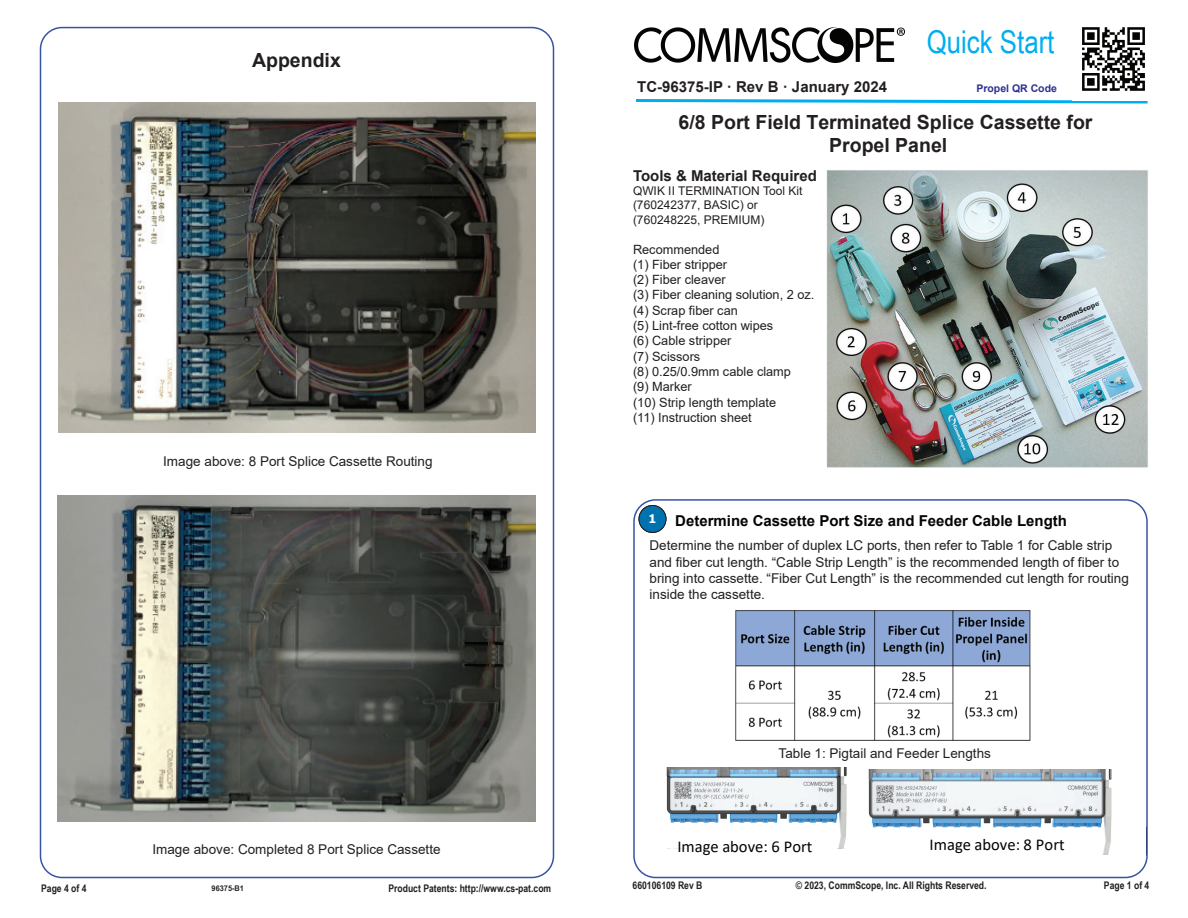
<style>
.page{position:relative;width:1188px;height:918px;background:#fff}
.page>*{position:absolute;margin:0;border:0;box-sizing:border-box;transform-origin:0 0}
.t1{font:31.5px "Arial Narrow";color:#00aeef}
.t2{font:700 19.5px/23.4px "Arial";color:#231f20;text-align:center}
.t3{font:16.5px "Calibri";color:#040503}
.t4{font:700 15px "Arial";color:#231f20}
.t5{font:700 15px "Arial";color:#040503}
.t6{font:13.5px/16.2px "Arial";color:#231f20}
.t7{font:12.75px/15.3px "Arial";color:#231f20}
.t8{font:12px/14.4px "Arial";color:#231f20}
.t9{font:700 10.5px "Arial Narrow";color:#231f20}
.t10{font:700 10.5px "Arial";color:#2e3092}
.t11{font:700 7.8px "Arial Narrow";color:#231f20;scale:1.15 1}
</style>
<div class="page">
<img style="left:666px;top:768px;width:181px;height:81px">
<img style="left:868px;top:769px;width:244px;height:85px">
<img style="left:58px;top:102px;width:478px;height:330px">
<img style="left:58px;top:495px;width:477px;height:327px">
<img style="left:735px;top:610px;width:296px;height:131px">
<svg style="left:636px;top:99px;width:512px;height:5px"></svg>
<img style="left:634px;top:27px;width:270px;height:36px">
<div style="left:639px;top:505px;width:27px;height:27px;background:#0073ae;border-radius:50%"></div>
<div style="left:639px;top:505px;width:27px;height:28px;border:1px solid #231f20;border-radius:50%"></div>
<img style="left:1072px;top:27px;width:76px;height:73px">
<img style="left:827px;top:170px;width:321px;height:297px">
<div style="left:633px;top:499px;width:515px;height:379px;border:2px solid #3853a3;border-radius:22px"></div>
<h2 class="t2" style="left:252px;top:49px;width:90px">Appendix</h2>
<p class="t6" style="left:163px;top:453px;width:271px">Image above: 8 Port Splice Cassette Routing</p>
<p class="t9" style="left:41px;top:880px;width:47px">Page 4 of 4</p>
<p class="t6" style="left:152px;top:841px;width:290px">Image above: Completed 8 Port Splice Cassette</p>
<p class="t11" style="left:212px;top:882px;width:30px">96375-B1</p>
<p class="t9" style="left:388px;top:880px;width:164px">Product Patents: http://www.cs-pat.com</p>
<p class="t4" style="left:637px;top:76px;width:251px">TC-96375-IP · Rev B · January 2024</p>
<h1 class="t1" style="left:927px;top:18px;width:129px">Quick Start</h1>
<p class="t10" style="left:976px;top:81px;width:82px">Propel QR Code</p>
<h2 class="t2" style="left:679px;top:111px;width:415px">6/8 Port Field Terminated Splice Cassette for<br>Propel Panel</h2>
<p class="t4" style="left:633px;top:165px;width:185px">Tools &amp; Material Required</p>
<p class="t8" style="left:633px;top:184px;width:171px">QWIK II TERMINATION Tool Kit (760242377, BASIC) or (760248225, PREMIUM)</p>
<p class="t7" style="left:633px;top:241px;width:183px">Recommended<br>(1) Fiber stripper<br>(2) Fiber cleaver<br>(3) Fiber cleaning solution, 2 oz. (4) Scrap fiber can<br>(5) Lint-free cotton wipes<br>(6) Cable stripper<br>(7) Scissors<br>(8) 0.25/0.9mm cable clamp<br>(9) Marker<br>(10) Strip length template<br>(11) Instruction sheet</p>
<p class="t5" style="left:648px;top:511px;width:420px"><sup>1</sup> Determine Cassette Port Size and Feeder Cable Length</p>
<p class="t6" style="left:650px;top:538px;width:481px">Determine the number of duplex LC ports, then refer to Table 1 for Cable strip and fiber cut length. “Cable Strip Length” is the recommended length of fiber to bring into cassette. “Fiber Cut Length” is the recommended cut length for routing inside the cassette.</p>
<p class="t6" style="left:779px;top:745px;width:214px">Table 1: Pigtail and Feeder Lengths</p>
<p class="t3" style="left:677px;top:835px;width:137px">Image above: 6 Port</p>
<p class="t3" style="left:930px;top:833px;width:137px">Image above: 8 Port</p>
<p class="t9" style="left:633px;top:877px;width:71px">660106109 Rev B</p>
<p class="t9" style="left:796px;top:877px;width:192px">© 2023, CommScope, Inc. All Rights Reserved.</p>
<p class="t9" style="left:1104px;top:877px;width:47px">Page 1 of 4</p>
</div>
